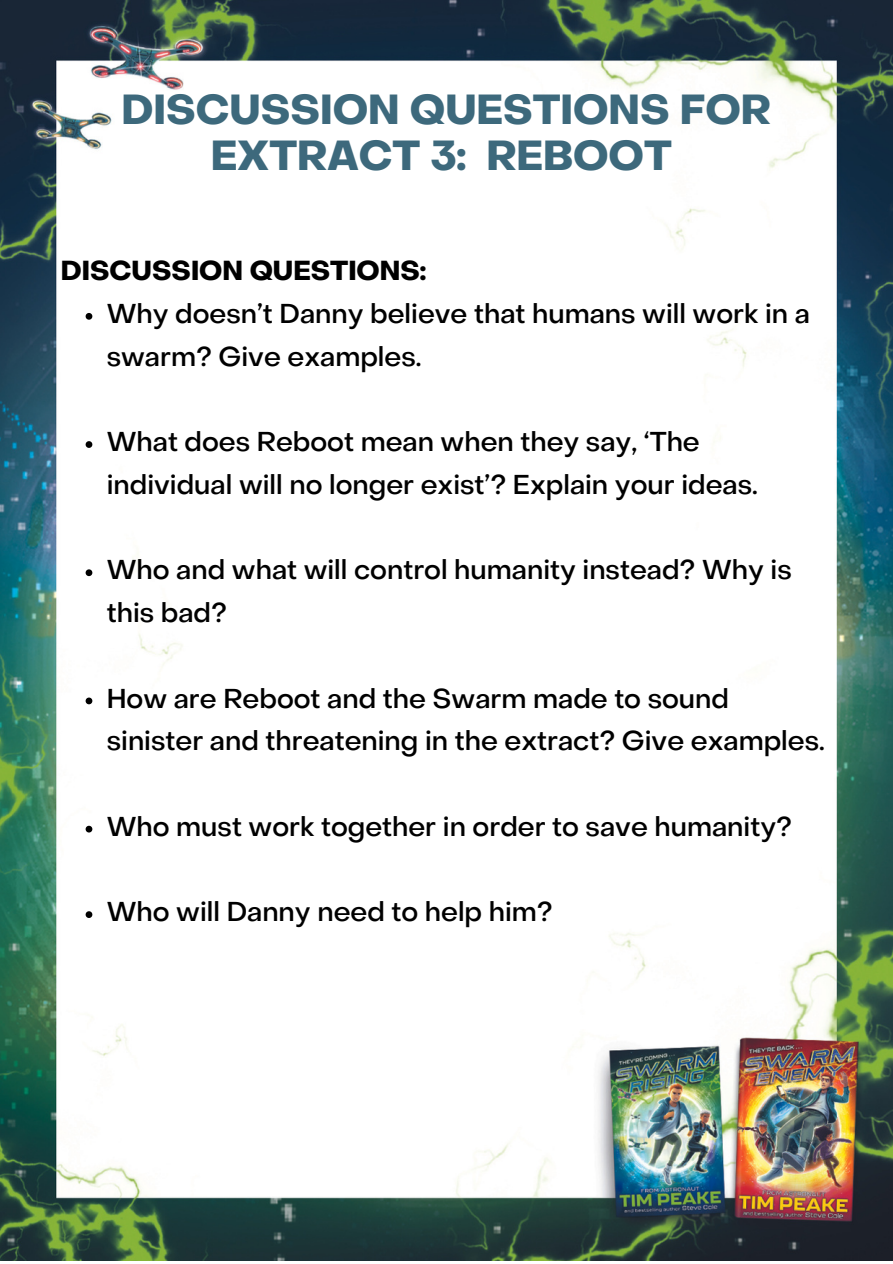
<style>
.page{position:relative;width:893px;height:1264px;background:#fff}
.page>*{position:absolute;margin:0;border:0;box-sizing:border-box;transform-origin:0 0}
.t1{font:700 41.25px/46px "Object Sans";color:#3d697c;text-align:center}
.t2{font:500 27px/42.8px "Object Sans";color:#000}
.t3{font:700 27px "Object Sans";color:#000}
</style>
<div class="page">
<img style="left:0;top:0;width:892px;height:1260px">
<svg style="left:86px;top:313px;width:6px;height:7px"></svg>
<svg style="left:86px;top:441px;width:6px;height:7px"></svg>
<svg style="left:86px;top:569px;width:6px;height:7px"></svg>
<svg style="left:86px;top:697px;width:6px;height:7px"></svg>
<svg style="left:86px;top:825px;width:6px;height:7px"></svg>
<svg style="left:86px;top:911px;width:6px;height:7px"></svg>
<h1 class="t1" style="left:121px;top:91px;width:651px">DISCUSSION QUESTIONS FOR<br>EXTRACT 3: REBOOT</h1>
<p class="t3" style="left:61px;top:260px;width:367px">DISCUSSION QUESTIONS:</p>
<p class="t2" style="left:107px;top:295px;width:704px">Why doesn’t Danny believe that humans will work in a swarm? Give examples.</p>
<p class="t2" style="left:107px;top:423px;width:652px">What does Reboot mean when they say, ‘The individual will no longer exist’? Explain your ideas.</p>
<p class="t2" style="left:107px;top:551px;width:686px">Who and what will control humanity instead? Why is this bad?</p>
<p class="t2" style="left:107px;top:679px;width:719px">How are Reboot and the Swarm made to sound sinister and threatening in the extract? Give examples.</p>
<p class="t2" style="left:107px;top:807px;width:686px">Who must work together in order to save humanity?</p>
<p class="t2" style="left:107px;top:893px;width:447px">Who will Danny need to help him?</p>
</div>
